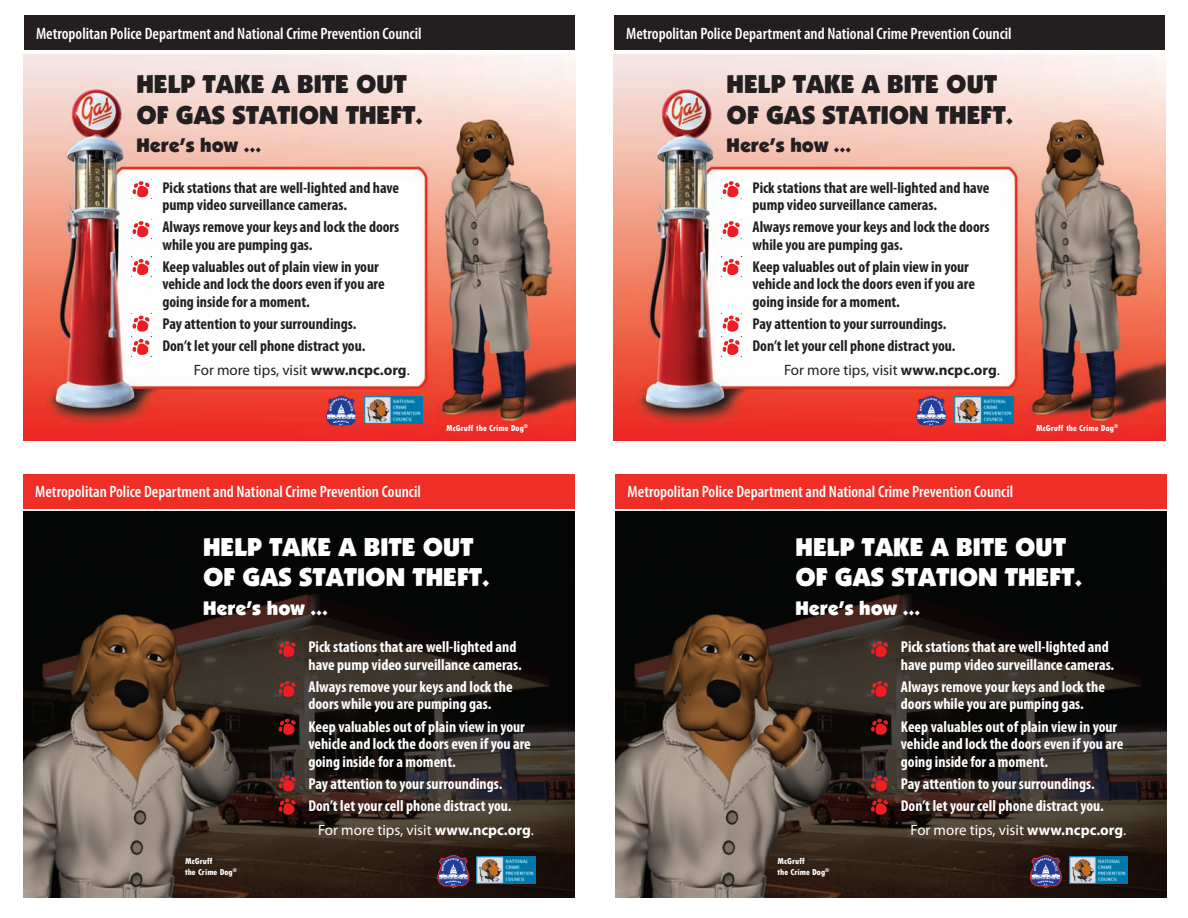
<style>
.page{position:relative;width:1188px;height:918px;background:#fff}
.page>*{position:absolute;margin:0;border:0;box-sizing:border-box;transform-origin:0 0}
.t1{font:25.5px/30.6px "Boulder";color:#231f20}
.t2{font:25.5px/30.6px "Boulder";color:#fff}
.t3{font:19.5px "Boulder";color:#231f20}
.t4{font:19.5px "Boulder";color:#fff}
.t5{font:600 condensed 16.5px "Myriad Pro";color:#fff}
.t6{font:700 condensed 15.75px/17.5px "Myriad Pro";color:#231f20}
.t7{font:700 condensed 15.75px/17.5px "Myriad Pro";color:#fff}
.t8{font:15px "Myriad Pro";color:#231f20}
.t9{font:15px "Myriad Pro";color:#fff}
.t10{font:800 condensed 9px/10.8px "Tw Cen";color:#fff}
.s1{font-weight:700}
</style>
<div class="page">
<img style="left:23px;top:55px;width:552px;height:386px">
<div style="left:24px;top:16px;width:550px;height:34px;background:#231f20"></div>
<svg style="left:132px;top:179px;width:20px;height:21px"></svg>
<svg style="left:132px;top:219px;width:20px;height:21px"></svg>
<svg style="left:132px;top:257px;width:20px;height:21px"></svg>
<svg style="left:132px;top:314px;width:20px;height:44px"></svg>
<img style="left:364px;top:396px;width:59px;height:28px">
<svg style="left:326px;top:395px;width:31px;height:33px"></svg>
<img style="left:23px;top:512px;width:551px;height:385px">
<div style="left:23px;top:474px;width:551px;height:34px;background:#ee2e27"></div>
<svg style="left:278px;top:639px;width:21px;height:21px"></svg>
<svg style="left:278px;top:679px;width:21px;height:21px"></svg>
<svg style="left:278px;top:717px;width:21px;height:20px"></svg>
<svg style="left:278px;top:773px;width:21px;height:44px"></svg>
<img style="left:477px;top:856px;width:58px;height:28px">
<svg style="left:438px;top:855px;width:31px;height:33px"></svg>
<img style="left:613px;top:55px;width:552px;height:386px">
<div style="left:614px;top:16px;width:551px;height:34px;background:#231f20"></div>
<svg style="left:722px;top:179px;width:21px;height:21px"></svg>
<svg style="left:722px;top:219px;width:21px;height:21px"></svg>
<svg style="left:722px;top:257px;width:21px;height:21px"></svg>
<svg style="left:722px;top:314px;width:21px;height:44px"></svg>
<img style="left:955px;top:396px;width:58px;height:28px">
<svg style="left:916px;top:395px;width:31px;height:33px"></svg>
<img style="left:616px;top:512px;width:551px;height:385px">
<div style="left:616px;top:474px;width:551px;height:34px;background:#ee2e27"></div>
<svg style="left:870px;top:639px;width:21px;height:21px"></svg>
<svg style="left:870px;top:679px;width:21px;height:21px"></svg>
<svg style="left:870px;top:717px;width:21px;height:20px"></svg>
<svg style="left:870px;top:773px;width:21px;height:44px"></svg>
<img style="left:1069px;top:856px;width:59px;height:28px">
<svg style="left:1030px;top:855px;width:32px;height:33px"></svg>
<p class="t5" style="left:36px;top:23px;width:387px">Metropolitan Police Department and National Crime Prevention Council</p>
<h1 class="t1" style="left:136px;top:69px;width:288px">HELP TAKE A BITE OUT<br>OF GAS STATION THEFT.</h1>
<p class="t3" style="left:136px;top:134px;width:126px">Here’s how …</p>
<p class="t6" style="left:162px;top:178px;width:238px">Pick stations that are well-lighted and have pump video surveillance cameras.</p>
<p class="t6" style="left:162px;top:218px;width:239px">Always remove your keys and lock the doors while you are pumping gas.</p>
<p class="t6" style="left:162px;top:257px;width:224px">Keep valuables out of plain view in your vehicle and lock the doors even if you are going inside for a moment.</p>
<p class="t6" style="left:162px;top:312px;width:205px;line-height:22.5px">Pay attention to your surroundings.<br>Don’t let your cell phone distract you.</p>
<p class="t8" style="left:194px;top:361px;width:217px">For more tips, visit <span class="s1">www.ncpc.org</span>.</p>
<p class="t10" style="left:446px;top:423px;width:84px">McGruff the Crime Dog<sup>®</sup></p>
<p class="t5" style="left:35px;top:482px;width:387px">Metropolitan Police Department and National Crime Prevention Council</p>
<h1 class="t2" style="left:203px;top:532px;width:288px">HELP TAKE A BITE OUT<br>OF GAS STATION THEFT.</h1>
<p class="t4" style="left:203px;top:597px;width:126px">Here’s how …</p>
<p class="t7" style="left:308px;top:638px;width:215px">Pick stations that are well-lighted and have pump video surveillance cameras.</p>
<p class="t7" style="left:308px;top:678px;width:206px">Always remove your keys and lock the doors while you are pumping gas.</p>
<p class="t7" style="left:308px;top:717px;width:224px">Keep valuables out of plain view in your vehicle and lock the doors even if you are going inside for a moment.</p>
<p class="t7" style="left:308px;top:772px;width:205px;line-height:22.5px">Pay attention to your surroundings.<br>Don’t let your cell phone distract you.</p>
<p class="t9" style="left:318px;top:821px;width:217px">For more tips, visit <span class="s1">www.ncpc.org</span>.</p>
<p class="t10" style="left:185px;top:856px;width:53px">McGruff<br>the Crime Dog<sup>®</sup></p>
<p class="t5" style="left:626px;top:23px;width:387px">Metropolitan Police Department and National Crime Prevention Council</p>
<h1 class="t1" style="left:727px;top:69px;width:288px">HELP TAKE A BITE OUT<br>OF GAS STATION THEFT.</h1>
<p class="t3" style="left:727px;top:134px;width:126px">Here’s how …</p>
<p class="t6" style="left:753px;top:178px;width:238px">Pick stations that are well-lighted and have pump video surveillance cameras.</p>
<p class="t6" style="left:753px;top:218px;width:239px">Always remove your keys and lock the doors while you are pumping gas.</p>
<p class="t6" style="left:753px;top:257px;width:224px">Keep valuables out of plain view in your vehicle and lock the doors even if you are going inside for a moment.</p>
<p class="t6" style="left:753px;top:312px;width:205px;line-height:22.5px">Pay attention to your surroundings.<br>Don’t let your cell phone distract you.</p>
<p class="t8" style="left:784px;top:361px;width:217px">For more tips, visit <span class="s1">www.ncpc.org</span>.</p>
<p class="t10" style="left:1036px;top:423px;width:84px">McGruff the Crime Dog<sup>®</sup></p>
<p class="t5" style="left:628px;top:482px;width:387px">Metropolitan Police Department and National Crime Prevention Council</p>
<h1 class="t2" style="left:796px;top:532px;width:288px">HELP TAKE A BITE OUT<br>OF GAS STATION THEFT.</h1>
<p class="t4" style="left:796px;top:597px;width:126px">Here’s how …</p>
<p class="t7" style="left:901px;top:638px;width:215px">Pick stations that are well-lighted and have pump video surveillance cameras.</p>
<p class="t7" style="left:901px;top:678px;width:206px">Always remove your keys and lock the doors while you are pumping gas.</p>
<p class="t7" style="left:901px;top:717px;width:224px">Keep valuables out of plain view in your vehicle and lock the doors even if you are going inside for a moment.</p>
<p class="t7" style="left:901px;top:772px;width:205px;line-height:22.5px">Pay attention to your surroundings.<br>Don’t let your cell phone distract you.</p>
<p class="t9" style="left:911px;top:821px;width:217px">For more tips, visit <span class="s1">www.ncpc.org</span>.</p>
<p class="t10" style="left:778px;top:856px;width:53px">McGruff<br>the Crime Dog<sup>®</sup></p>
</div>
